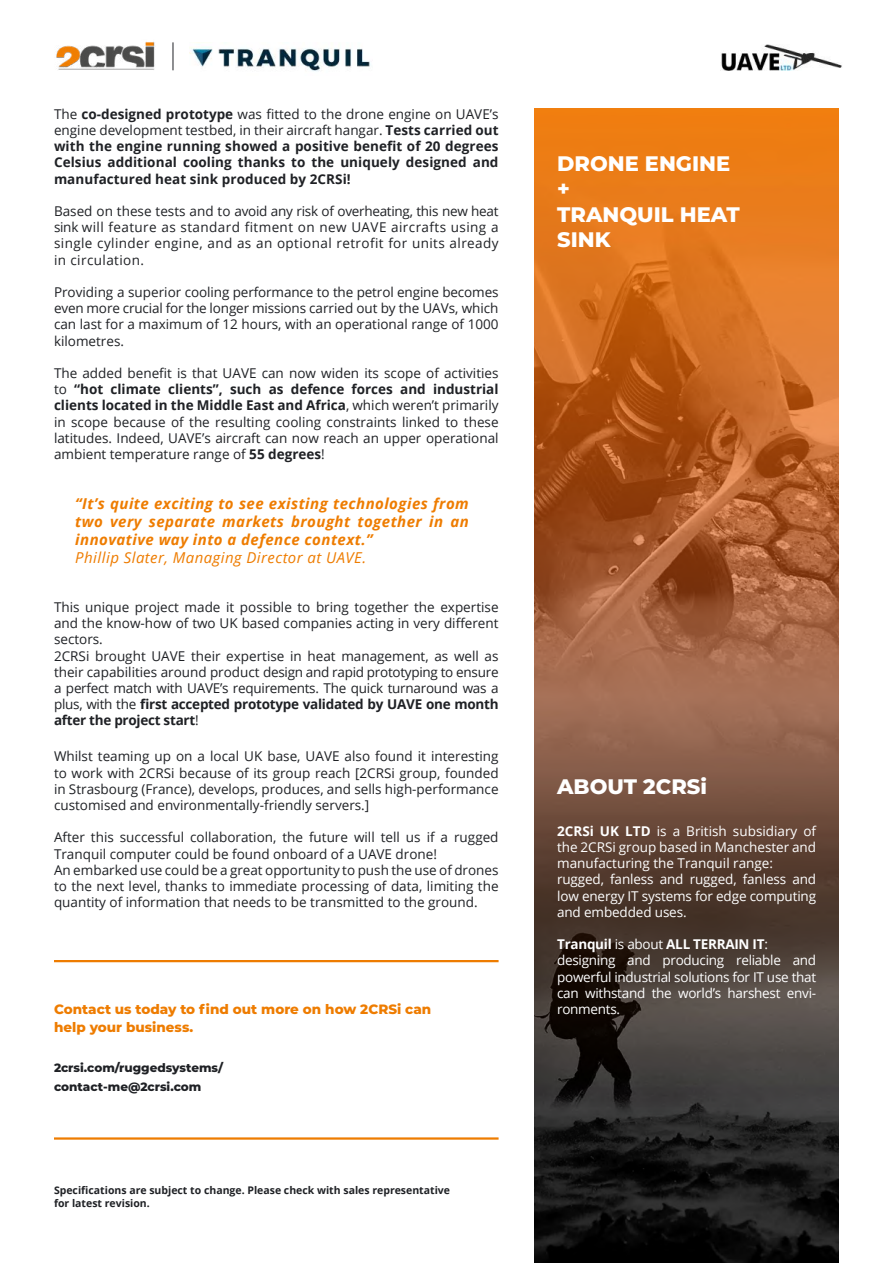
<style>
.page{position:relative;width:893px;height:1263px;background:#fff}
.page>*{position:absolute;margin:0;border:0;box-sizing:border-box;transform-origin:0 0}
.t1{font:800 21px/25.2px "Montserrat";color:#fff}
.t2{font:italic 700 15px/18px "Open Sans";letter-spacing:.03em;color:#ee7c00;text-align:justify}
.t3{font:italic 15px "Open Sans";letter-spacing:.03em;color:#ee7c00}
.t4{font:13.5px/16.2px "Open Sans";color:#1f2125;text-align:justify}
.t5{font:13.5px/16.2px "Open Sans";letter-spacing:-.01em;color:#fff}
.t6{font:700 13.5px/16.2px "Open Sans";letter-spacing:.005em;color:#1f2125;text-align:justify}
.t7{font:800 13.5px "Montserrat";color:#ee7c00}
.t8{font:800 12px "Montserrat";color:#1f2125}
.t9{font:700 10.5px/12.6px "Open Sans";color:#1f2125}
.s1{font-weight:400}
.s2{font-weight:700}
</style>
<div class="page">
<img style="left:534px;top:108px;width:305px;height:1155px">
<img style="left:721px;top:45px;width:121px;height:25px">
<hr style="left:54px;top:960px;width:445px;height:2px;background:#ee7c00">
<hr style="left:54px;top:1137px;width:445px;height:3px;background:#ee7c00">
<img style="left:189px;top:47px;width:182px;height:25px">
<img style="left:56px;top:42px;width:99px;height:28px">
<svg style="left:173px;top:42px;width:1px;height:28px"></svg>
<p class="t6" style="left:54px;top:105px;width:446px"><span class="s1">The</span> co-designed prototype <span class="s1">was fitted to the drone engine on UAVE’s engine development testbed, in their aircraft hangar.</span> Tests carried out with the engine running showed a positive benefit of 20 degrees Celsius additional cooling thanks to the uniquely designed and manufactured heat sink produced by 2CRSi!</p>
<p class="t4" style="left:54px;top:203px;width:446px">Based on these tests and to avoid any risk of overheating, this new heat sink will feature as standard fitment on new UAVE aircrafts using a single cylinder engine, and as an optional retrofit for units already in circulation.</p>
<p class="t4" style="left:54px;top:284px;width:446px">Providing a superior cooling performance to the petrol engine becomes even more crucial for the longer missions carried out by the UAVs, which can last for a maximum of 12 hours, with an operational range of 1000 kilometres.</p>
<p class="t4" style="left:54px;top:365px;width:446px">The added benefit is that UAVE can now widen its scope of activities to <span class="s2">“hot climate clients”, such as defence forces and industrial clients located in the Middle East and Africa</span>, which weren’t primarily in scope because of the resulting cooling constraints linked to these latitudes. Indeed, UAVE’s aircraft can now reach an upper operational ambient temperature range of <span class="s2">55 degrees</span>!</p>
<p class="t2" style="left:75px;top:495px;width:395px">“It’s quite exciting to see existing technologies from two very separate markets brought together in an innovative way into a defence context.”</p>
<p class="t3" style="left:75px;top:548px;width:292px">Phillip Slater, Managing Director at UAVE.</p>
<p class="t4" style="left:54px;top:599px;width:446px;text-align:left">This unique project made it possible to bring together the expertise and the know-how of two UK based companies acting in very different sectors.<br>2CRSi brought UAVE their expertise in heat management, as well as their capabilities around product design and rapid prototyping to ensure a perfect match with UAVE’s requirements. The quick turnaround was a plus, with the <span class="s2">first accepted prototype validated by UAVE one month after the project start</span>!</p>
<p class="t4" style="left:54px;top:748px;width:446px">Whilst teaming up on a local UK base, UAVE also found it interesting to work with 2CRSi because of its group reach [2CRSi group, founded in Strasbourg (France), develops, produces, and sells high-performance customised and environmentally-friendly servers.]</p>
<p class="t4" style="left:54px;top:829px;width:446px;text-align:left">After this successful collaboration, the future will tell us if a rugged Tranquil computer could be found onboard of a UAVE drone!<br>An embarked use could be a great opportunity to push the use of drones to the next level, thanks to immediate processing of data, limiting the quantity of information that needs to be transmitted to the ground.</p>
<h1 class="t1" style="left:557px;top:150px;width:184px">DRONE ENGINE +<br>TRANQUIL HEAT<br>SINK</h1>
<h1 class="t1" style="left:557px;top:773px;width:151px">ABOUT 2CRSi</h1>
<p class="t5" style="left:557px;top:822px;width:261px"><span class="s2">2CRSi UK LTD</span> is a British subsidiary of the 2CRSi group based in Manchester and manufacturing the Tranquil range: rugged, fanless and rugged, fanless and low energy IT systems for edge computing and embedded uses.</p>
<p class="t5" style="left:557px;top:936px;width:261px"><span class="s2">Tranquil</span> is about <span class="s2">ALL TERRAIN IT</span>: designing and producing reliable and powerful industrial solutions for IT use that can withstand the world’s harshest envi-</p>
<p class="t7" style="left:54px;top:999px;width:379px">Contact us today to find out more on how 2CRSi can</p>
<p class="t5" style="left:557px;top:1000px;width:65px">ronments.</p>
<p class="t7" style="left:54px;top:1017px;width:141px">help your business.</p>
<p class="t8" style="left:54px;top:1059px;width:171px">2crsi.com/ruggedsystems/</p>
<p class="t8" style="left:54px;top:1078px;width:149px">contact-me@2crsi.com</p>
<p class="t9" style="left:54px;top:1184px;width:398px">Specifications are subject to change. Please check with sales representative for latest revision.</p>
</div>
